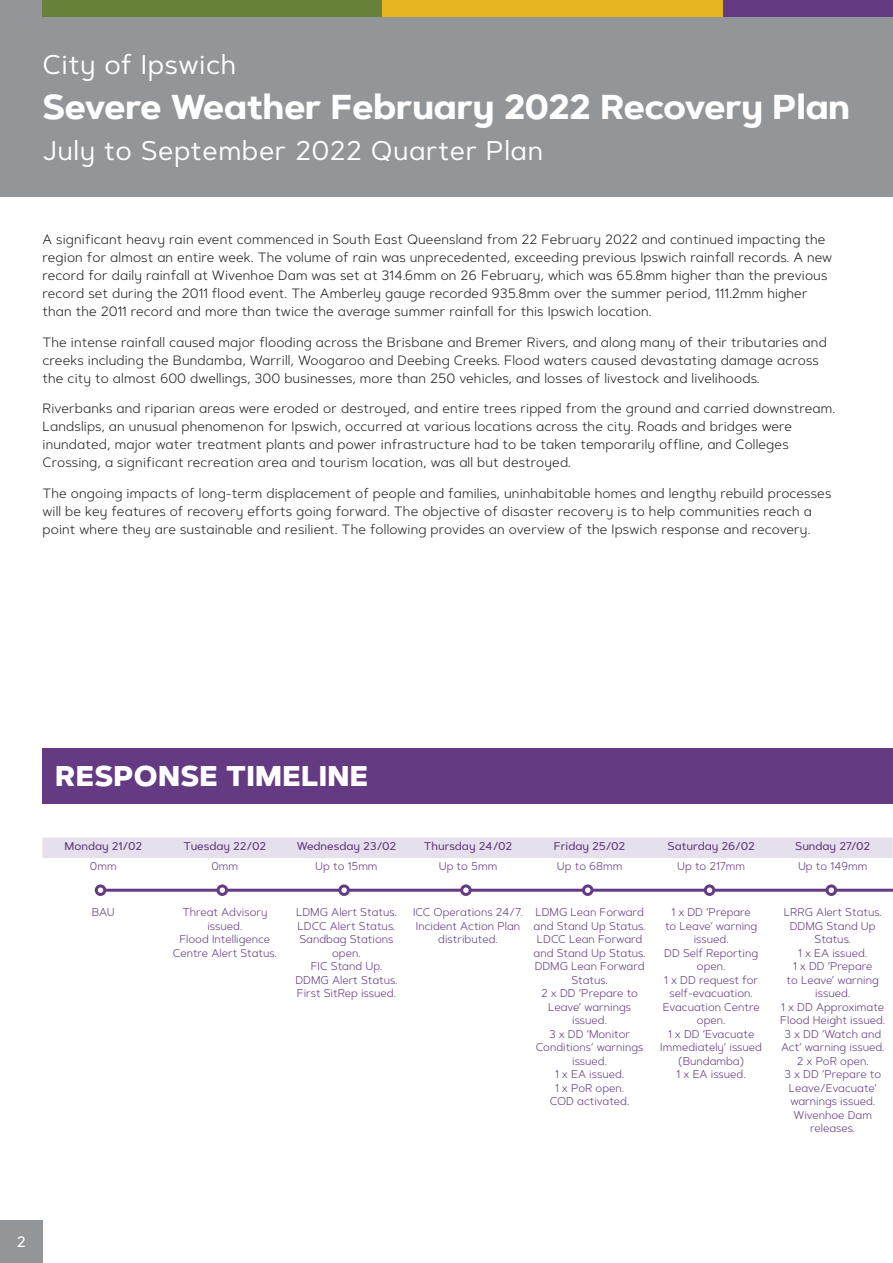
<style>
.page{position:relative;width:893px;height:1263px;background:#fff}
.page>*{position:absolute;margin:0;border:0;box-sizing:border-box;transform-origin:0 0}
.t1{font:700 34.5px "Artegra Sans Alt";color:#fff}
.t2{font:800 28.5px "Artegra Sans Alt";letter-spacing:.01em;color:#fff}
.t3{font:27px "Artegra Sans Alt";letter-spacing:.02em;color:#fff}
.t4{font:500 15px "Artegra Sans Alt";color:#fff}
.t5{font:300 13.5px/18px "Artegra Sans Alt";letter-spacing:.01em;color:#231f20}
.t6{font:300 11.25px/13.5px "Artegra Sans Alt";color:#643b82;text-align:center}
.t7{font:500 11.25px "Artegra Sans Alt";color:#643b82}
</style>
<div class="page">
<div style="left:0;top:0;width:893px;height:197px;background:#939698"></div>
<div style="left:43px;top:0;width:340px;height:17px;background:#67803a"></div>
<div style="left:723px;top:0;width:170px;height:17px;background:#643b82"></div>
<div style="left:383px;top:0;width:340px;height:17px;background:#e7b520"></div>
<div style="left:43px;top:748px;width:850px;height:56px;background:#643b82"></div>
<div style="left:43px;top:838px;width:850px;height:20px;background:#e5e0ec"></div>
<hr style="left:99px;top:889px;width:794px;height:3px;background:#643b82">
<div style="left:96px;top:886px;width:9px;height:8px;background:#fff;border-radius:50%"></div>
<div style="left:95px;top:884px;width:11px;height:12px;border:3px solid #643b82;border-radius:50%"></div>
<div style="left:218px;top:886px;width:9px;height:8px;background:#fff;border-radius:50%"></div>
<div style="left:217px;top:884px;width:11px;height:12px;border:3px solid #643b82;border-radius:50%"></div>
<div style="left:340px;top:886px;width:8px;height:8px;background:#fff;border-radius:50%"></div>
<div style="left:338px;top:884px;width:12px;height:12px;border:3px solid #643b82;border-radius:50%"></div>
<div style="left:583px;top:886px;width:9px;height:8px;background:#fff;border-radius:50%"></div>
<div style="left:582px;top:884px;width:11px;height:12px;border:3px solid #643b82;border-radius:50%"></div>
<div style="left:705px;top:886px;width:9px;height:8px;background:#fff;border-radius:50%"></div>
<div style="left:704px;top:884px;width:11px;height:12px;border:3px solid #643b82;border-radius:50%"></div>
<div style="left:827px;top:886px;width:8px;height:8px;background:#fff;border-radius:50%"></div>
<div style="left:825px;top:884px;width:12px;height:12px;border:3px solid #643b82;border-radius:50%"></div>
<div style="left:462px;top:886px;width:8px;height:8px;background:#fff;border-radius:50%"></div>
<div style="left:460px;top:884px;width:12px;height:12px;border:3px solid #643b82;border-radius:50%"></div>
<div style="left:0;top:1220px;width:43px;height:43px;background:#939698"></div>
<h3 class="t3" style="left:43px;top:46px;width:195px">City of Ipswich</h3>
<h1 class="t1" style="left:43px;top:94px;width:809px">Severe Weather February 2022 Recovery Plan</h1>
<h3 class="t3" style="left:43px;top:132px;width:502px">July to September 2022 Quarter Plan</h3>
<p class="t5" style="left:43px;top:232px;width:791px">A significant heavy rain event commenced in South East Queensland from 22 February 2022 and continued impacting the region for almost an entire week. The volume of rain was unprecedented, exceeding previous Ipswich rainfall records. A new record for daily rainfall at Wivenhoe Dam was set at 314.6mm on 26 February, which was 65.8mm higher than the previous record set during the 2011 flood event. The Amberley gauge recorded 935.8mm over the summer period, 111.2mm higher than the 2011 record and more than twice the average summer rainfall for this Ipswich location.</p>
<p class="t5" style="left:43px;top:334px;width:786px">The intense rainfall caused major flooding across the Brisbane and Bremer Rivers, and along many of their tributaries and creeks including the Bundamba, Warrill, Woogaroo and Deebing Creeks. Flood waters caused devastating damage across the city to almost 600 dwellings, 300 businesses, more than 250 vehicles, and losses of livestock and livelihoods.</p>
<p class="t5" style="left:43px;top:401px;width:794px">Riverbanks and riparian areas were eroded or destroyed, and entire trees ripped from the ground and carried downstream.<br>Landslips, an unusual phenomenon for Ipswich, occurred at various locations across the city. Roads and bridges were inundated, major water treatment plants and power infrastructure had to be taken temporarily offline, and Colleges Crossing, a significant recreation area and tourism location, was all but destroyed.</p>
<p class="t5" style="left:43px;top:486px;width:790px">The ongoing impacts of long-term displacement of people and families, uninhabitable homes and lengthy rebuild processes will be key features of recovery efforts going forward. The objective of disaster recovery is to help communities reach a point where they are sustainable and resilient. The following provides an overview of the Ipswich response and recovery.</p>
<h2 class="t2" style="left:55px;top:759px;width:315px">RESPONSE TIMELINE</h2>
<p class="t7" style="left:64px;top:842px;width:79px">Monday 21/02</p>
<p class="t7" style="left:184px;top:842px;width:84px">Tuesday 22/02</p>
<p class="t7" style="left:297px;top:842px;width:101px">Wednesday 23/02</p>
<p class="t7" style="left:424px;top:842px;width:90px">Thursday 24/02</p>
<p class="t7" style="left:554px;top:842px;width:73px">Friday 25/02</p>
<p class="t7" style="left:668px;top:842px;width:89px">Saturday 26/02</p>
<p class="t7" style="left:795px;top:842px;width:77px">Sunday 27/02</p>
<p class="t6" style="left:90px;top:861px;width:28px">0mm</p>
<p class="t6" style="left:212px;top:861px;width:28px">0mm</p>
<p class="t6" style="left:315px;top:861px;width:64px">Up to 15mm</p>
<p class="t6" style="left:439px;top:861px;width:60px">Up to 5mm</p>
<p class="t6" style="left:557px;top:861px;width:67px">Up to 68mm</p>
<p class="t6" style="left:677px;top:861px;width:70px">Up to 217mm</p>
<p class="t6" style="left:798px;top:861px;width:71px">Up to 149mm</p>
<p class="t6" style="left:92px;top:907px;width:24px">BAU</p>
<p class="t6" style="left:173px;top:907px;width:105px">Threat Advisory issued.<br>Flood Intelligence<br>Centre Alert Status.</p>
<p class="t6" style="left:295px;top:907px;width:104px">LDMG Alert Status.<br>LDCC Alert Status.<br>Sandbag Stations open.<br>FIC Stand Up.<br>DDMG Alert Status.<br>First SitRep issued.</p>
<p class="t6" style="left:413px;top:907px;width:112px">ICC Operations 24/7.<br>Incident Action Plan distributed.</p>
<p class="t6" style="left:534px;top:907px;width:113px">LDMG Lean Forward and Stand Up Status.<br>LDCC Lean Forward and Stand Up Status.<br>DDMG Lean Forward<br>Status.<br>2 x DD ‘Prepare to<br>Leave‘ warnings issued.<br>3 x DD ‘Monitor<br>Conditions’ warnings issued.<br>1 x EA issued.<br>1 x PoR open.<br>COD activated.</p>
<p class="t6" style="left:660px;top:907px;width:103px">1 x DD ‘Prepare<br>to Leave‘ warning issued.<br>DD Self Reporting open.<br>1 x DD request for self-evacuation.<br>Evacuation Centre open.<br>1 x DD ‘Evacuate<br>Immediately’ issued (Bundamba)<br>1 x EA issued.</p>
<p class="t6" style="left:780px;top:907px;width:106px">LRRG Alert Status.<br>DDMG Stand Up<br>Status.<br>1 x EA issued.<br>1 x DD ‘Prepare<br>to Leave’ warning issued.<br>1 x DD Approximate<br>Flood Height issued.<br>3 x DD ‘Watch and<br>Act’ warning issued.<br>2 x PoR open.<br>3 x DD ‘Prepare to<br>Leave/Evacuate’ warnings issued.<br>Wivenhoe Dam releases.</p>
<p class="t4" style="left:17px;top:1236px;width:11px">2</p>
</div>
